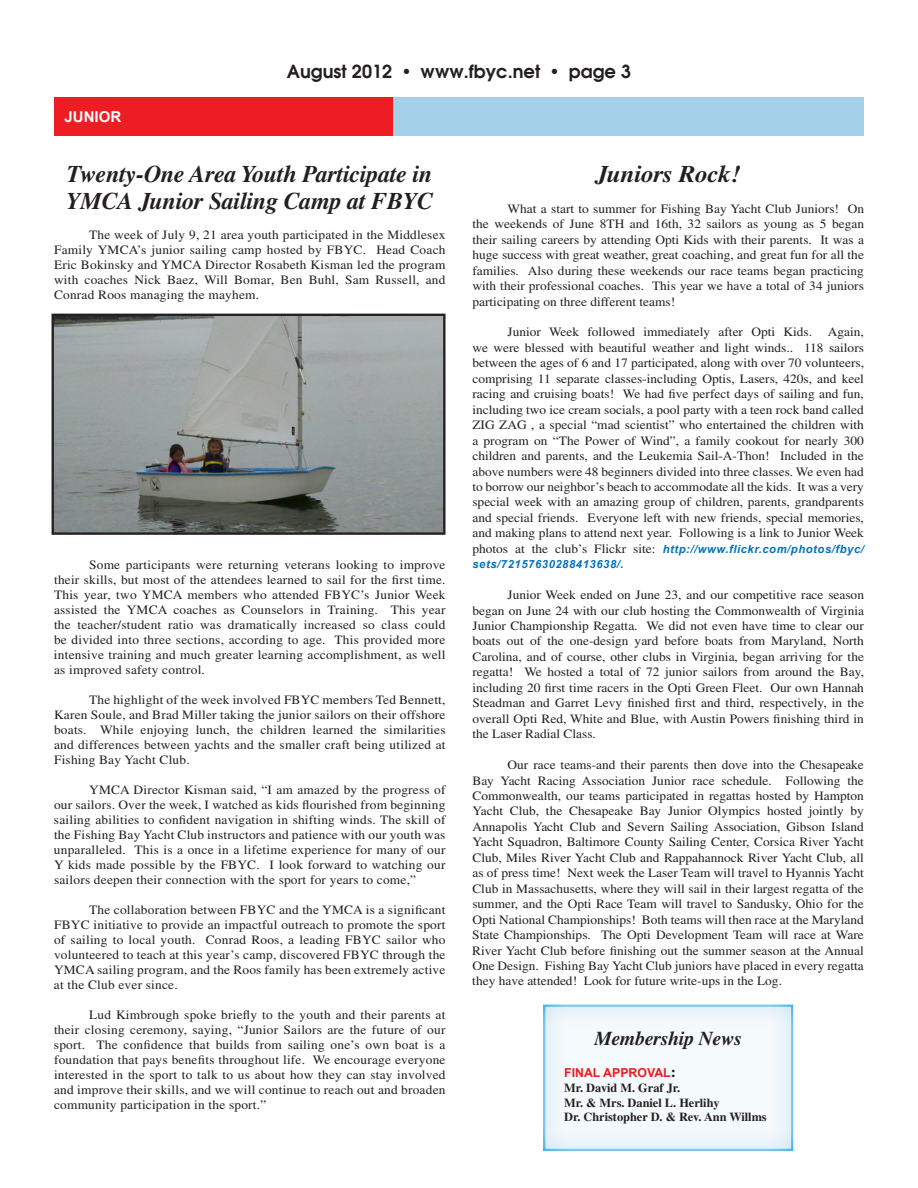
<style>
.page{position:relative;width:918px;height:1188px;background:#fff}
.page>*{position:absolute;margin:0;border:0;box-sizing:border-box;transform-origin:0 0}
.t1{font:italic 700 24px/27px "Times";letter-spacing:-.01em;color:#231f20}
.t2{font:italic 700 24px "Times";letter-spacing:-.01em;color:#231f20;scale:1.05 1}
.t3{font:italic 700 19.65px "Times";letter-spacing:-.01em;color:#231f20}
.t4{font:600 18px "Avant Garde";color:#231f20}
.t5{font:700 15px "Arial";color:#fff}
.t6{font:12.75px/15.5px "Times";letter-spacing:.015em;color:#231f20;text-align:justify;scale:1.05 1}
.t7{font:700 12.3px/14.9px "Times";color:#231f20}
.t8{font:700 12.3px "Arial";color:#ee1d23}
.t9{font:italic 700 11.25px/15.5px "Arial";letter-spacing:.05em;color:#0072bc}
.s1{font-family:"Times";font-weight:400;font-style:normal;font-size:12.75px;color:#231f20}
.s2{font-family:"Times";font-size:15.45px;color:#231f20}
</style>
<div class="page">
<div style="left:54px;top:98px;width:339px;height:38px;background:#ee1d23"></div>
<div style="left:393px;top:98px;width:471px;height:38px;background:#a4d0e9"></div>
<img style="left:55px;top:317px;width:388px;height:215px">
<div style="left:52px;top:314px;width:394px;height:221px;border:2px solid #231f20"></div>
<div style="left:542px;top:1002px;width:252px;height:150px;background:#fff;opacity:.85"></div>
<p class="t5" style="left:64px;top:108px;width:58px">JUNIOR</p>
<h3 class="t4" style="left:287px;top:60px;width:346px">August 2012 • www.fbyc.net • page 3</h3>
<h1 class="t1" style="left:66px;top:160px;width:369px">Twenty-One Area Youth Participate in<br>YMCA Junior Sailing Camp at FBYC</h1>
<p class="t6" style="left:54px;top:227px;width:374px;line-height:15px;text-indent:35px">The week of July 9, 21 area youth participated in the Middlesex Family YMCA’s junior sailing camp hosted by FBYC. Head Coach Eric Bokinsky and YMCA Director Rosabeth Kisman led the program with coaches Nick Baez, Will Bomar, Ben Buhl, Sam Russell, and Conrad Roos managing the mayhem.</p>
<p class="t6" style="left:54px;top:557px;width:374px;line-height:15px;text-indent:35px">Some participants were returning veterans looking to improve their skills, but most of the attendees learned to sail for the first time.<br>This year, two YMCA members who attended FBYC’s Junior Week assisted the YMCA coaches as Counselors in Training. This year the teacher/student ratio was dramatically increased so class could be divided into three sections, according to age. This provided more intensive training and much greater learning accomplishment, as well as improved safety control.</p>
<p class="t6" style="left:54px;top:692px;width:374px;line-height:15px;text-indent:35px">The highlight of the week involved FBYC members Ted Bennett, Karen Soule, and Brad Miller taking the junior sailors on their offshore boats. While enjoying lunch, the children learned the similarities and differences between yachts and the smaller craft being utilized at Fishing Bay Yacht Club.</p>
<p class="t6" style="left:54px;top:782px;width:374px;line-height:15px;text-indent:35px">YMCA Director Kisman said, “I am amazed by the progress of our sailors. Over the week, I watched as kids flourished from beginning sailing abilities to confident navigation in shifting winds. The skill of the Fishing Bay Yacht Club instructors and patience with our youth was unparalleled. This is a once in a lifetime experience for many of our Y kids made possible by the FBYC. I look forward to watching our sailors deepen their connection with the sport for years to come,”</p>
<p class="t6" style="left:54px;top:902px;width:374px;line-height:15px;text-indent:35px">The collaboration between FBYC and the YMCA is a significant FBYC initiative to provide an impactful outreach to promote the sport of sailing to local youth. Conrad Roos, a leading FBYC sailor who volunteered to teach at this year’s camp, discovered FBYC through the YMCA sailing program, and the Roos family has been extremely active at the Club ever since.</p>
<p class="t6" style="left:54px;top:1007px;width:374px;line-height:15px;text-indent:35px">Lud Kimbrough spoke briefly to the youth and their parents at their closing ceremony, saying, “Junior Sailors are the future of our sport. The confidence that builds from sailing one’s own boat is a foundation that pays benefits throughout life. We encourage everyone interested in the sport to talk to us about how they can stay involved and improve their skills, and we will continue to reach out and broaden community participation in the sport.”</p>
<h1 class="t2" style="left:596px;top:160px;width:139px">Juniors Rock!</h1>
<p class="t6" style="left:472px;top:201px;width:374px;text-indent:35px">What a start to summer for Fishing Bay Yacht Club Juniors! On the weekends of June 8TH and 16th, 32 sailors as young as 5 began their sailing careers by attending Opti Kids with their parents. It was a huge success with great weather, great coaching, and great fun for all the families. Also during these weekends our race teams began practicing with their professional coaches. This year we have a total of 34 juniors participating on three different teams!</p>
<p class="t6" style="left:472px;top:324px;width:375px;text-indent:35px">Junior Week followed immediately after Opti Kids. Again, we were blessed with beautiful weather and light winds.. 118 sailors between the ages of 6 and 17 participated, along with over 70 volunteers, comprising 11 separate classes-including Optis, Lasers, 420s, and keel racing and cruising boats! We had five perfect days of sailing and fun, including two ice cream socials, a pool party with a teen rock band called ZIG ZAG , a special “mad scientist” who entertained the children with a program on “The Power of Wind”, a family cookout for nearly 300 children and parents, and the Leukemia Sail-A-Thon! Included in the above numbers were 48 beginners divided into three classes. We even had to borrow our neighbor’s beach to accommodate all the kids. It was a very special week with an amazing group of children, parents, grandparents and special friends. Everyone left with new friends, special memories, and making plans to attend next year. Following is a link to Junior Week</p>
<p class="t9" style="left:472px;top:541px;width:393px"><span class="s1">photos at the club’s Flickr site:</span> http://www.flickr.com/photos/fbyc/ sets/72157630288413638/.</p>
<p class="t6" style="left:472px;top:587px;width:374px;text-indent:35px">Junior Week ended on June 23, and our competitive race season began on June 24 with our club hosting the Commonwealth of Virginia Junior Championship Regatta. We did not even have time to clear our boats out of the one-design yard before boats from Maryland, North Carolina, and of course, other clubs in Virginia, began arriving for the regatta! We hosted a total of 72 junior sailors from around the Bay, including 20 first time racers in the Opti Green Fleet. Our own Hannah Steadman and Garret Levy finished first and third, respectively, in the overall Opti Red, White and Blue, with Austin Powers finishing third in the Laser Radial Class.</p>
<p class="t6" style="left:472px;top:757px;width:375px;text-indent:35px">Our race teams-and their parents then dove into the Chesapeake Bay Yacht Racing Association Junior race schedule. Following the Commonwealth, our teams participated in regattas hosted by Hampton Yacht Club, the Chesapeake Bay Junior Olympics hosted jointly by Annapolis Yacht Club and Severn Sailing Association, Gibson Island Yacht Squadron, Baltimore County Sailing Center, Corsica River Yacht Club, Miles River Yacht Club and Rappahannock River Yacht Club, all as of press time! Next week the Laser Team will travel to Hyannis Yacht Club in Massachusetts, where they will sail in their largest regatta of the summer, and the Opti Race Team will travel to Sandusky, Ohio for the Opti National Championships! Both teams will then race at the Maryland State Championships. The Opti Development Team will race at Ware River Yacht Club before finishing out the summer season at the Annual One Design. Fishing Bay Yacht Club juniors have placed in every regatta they have attended! Look for future write-ups in the Log.</p>
<h2 class="t3" style="left:594px;top:1027px;width:149px">Membership News</h2>
<p class="t8" style="left:564px;top:1066px;width:113px">FINAL APPROVAL<span class="s2">:</span></p>
<p class="t7" style="left:564px;top:1080px;width:204px">Mr. David M. Graf Jr.<br>Mr. &amp; Mrs. Daniel L. Herlihy<br>Dr. Christopher D. &amp; Rev. Ann Willms</p>
</div>
